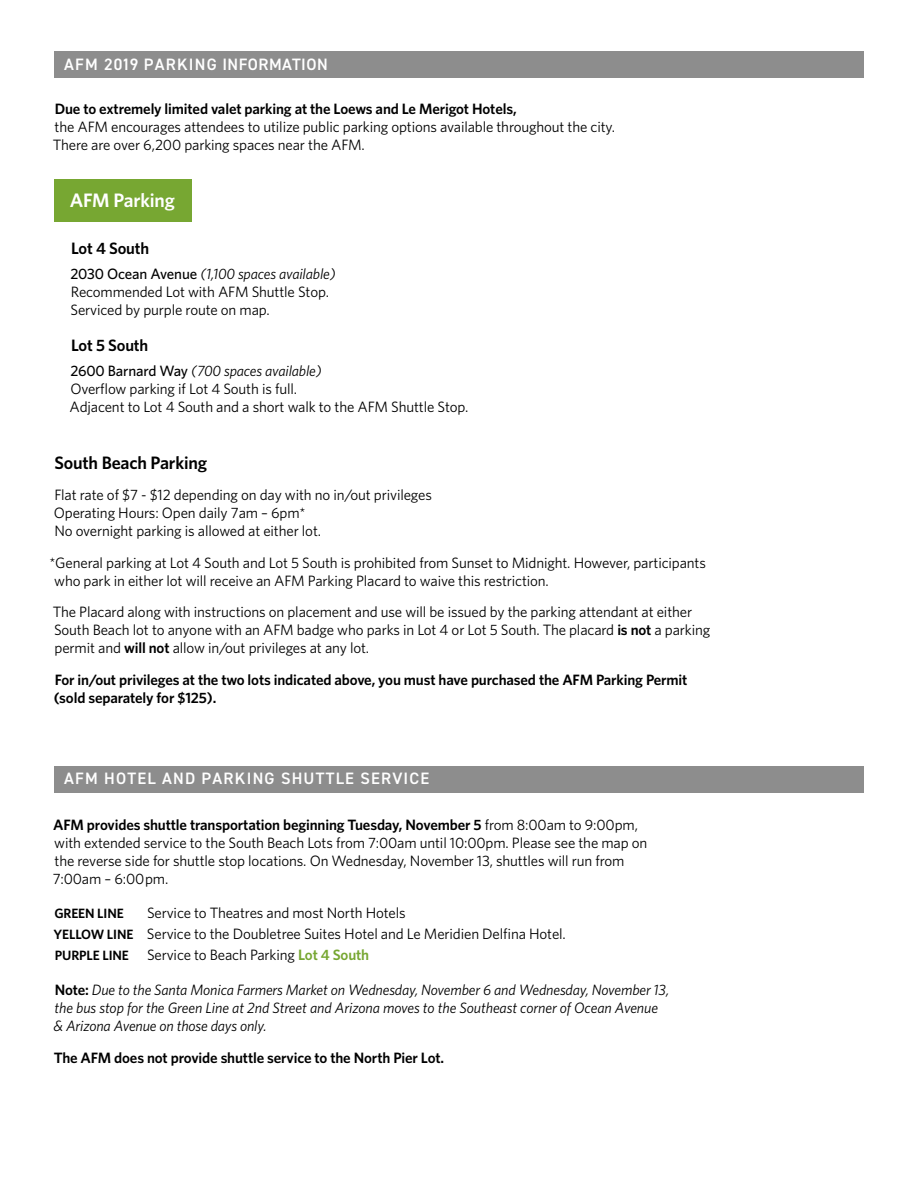
<style>
.page{position:relative;width:918px;height:1188px;background:#fff}
.page>*{position:absolute;margin:0;border:0;box-sizing:border-box;transform-origin:0 0}
.t1{font:600 19.5px "Whitney";letter-spacing:-.01em;color:#fff}
.t2{font:600 18px "Whitney";letter-spacing:-.01em;color:#000}
.t3{font:600 16.5px "DIN2014";letter-spacing:.075em;color:#fff}
.t4{font:600 16.5px "DIN2014";letter-spacing:.03em;color:#fff}
.t5{font:600 16.5px "Whitney";letter-spacing:-.01em;color:#000}
.t6{font:15px/18px "Whitney";letter-spacing:-.01em;color:#000}
.t7{font:600 15px/18px "Whitney";letter-spacing:-.01em;color:#000}
.t8{font:italic 15px/18px "Whitney";letter-spacing:-.01em;color:#000}
.t9{font:600 13.5px "Whitney";letter-spacing:-.01em;color:#000}
.s1{font-weight:500}
.s2{font-style:italic}
.s3{font-weight:600}
.s4{font-weight:600;font-size:13.5px}
.s5{font-weight:600;color:#77a732}
.s6{font-weight:600;font-style:normal}
</style>
<div class="page">
<div style="left:54px;top:51px;width:810px;height:27px;background:#8d8d8d"></div>
<div style="left:54px;top:766px;width:810px;height:27px;background:#8d8d8d"></div>
<div style="left:54px;top:180px;width:137px;height:42px;background:#77a732"></div>
<p class="t4" style="left:64px;top:54px;width:265px">AFM 2019 PARKING INFORMATION</p>
<p class="t7" style="left:55px;top:100px;width:463px">Due to extremely limited valet parking at the Loews and Le Merigot Hotels,</p>
<p class="t6" style="left:53px;top:118px;width:564px">the AFM encourages attendees to utilize public parking options available throughout the city.<br>There are over 6,200 parking spaces near the AFM.</p>
<h1 class="t1" style="left:70px;top:187px;width:106px">AFM Parking</h1>
<p class="t5" style="left:71px;top:238px;width:80px">Lot 4 South</p>
<p class="t6" style="left:70px;top:265px;width:267px"><span class="s1">2030 Ocean Avenue</span> <span class="s2">(1,100 spaces available)<br></span>Recommended Lot with AFM Shuttle Stop.<br>Serviced by purple route on map.</p>
<p class="t5" style="left:71px;top:334px;width:79px">Lot 5 South</p>
<p class="t6" style="left:70px;top:361px;width:400px"><span class="s1">2600 Barnard Way</span> <span class="s2">(700 spaces available)<br></span>Overflow parking if Lot 4 South is full.<br>Adjacent to Lot 4 South and a short walk to the AFM Shuttle Stop.</p>
<p class="t2" style="left:54px;top:451px;width:154px">South Beach Parking</p>
<p class="t6" style="left:54px;top:486px;width:380px">Flat rate of $7 - $12 depending on day with no in/out privileges<br>Operating Hours: Open daily 7am – 6pm*<br>No overnight parking is allowed at either lot.</p>
<p class="t6" style="left:54px;top:553px;width:653px;text-indent:-5px">*General parking at Lot 4 South and Lot 5 South is prohibited from Sunset to Midnight. However, participants who park in either lot will receive an AFM Parking Placard to waive this restriction.</p>
<p class="t6" style="left:53px;top:603px;width:659px">The Placard along with instructions on placement and use will be issued by the parking attendant at either<br>South Beach lot to anyone with an AFM badge who parks in Lot 4 or Lot 5 South. The placard <span class="s3">is not</span> a parking permit and <span class="s3">will not</span> allow in/out privileges at any lot.</p>
<p class="t7" style="left:54px;top:670px;width:635px">For in/out privileges at the two lots indicated above, you must have purchased the AFM Parking Permit (sold separately for $125).</p>
<p class="t3" style="left:64px;top:769px;width:367px">AFM HOTEL AND PARKING SHUTTLE SERVICE</p>
<p class="t6" style="left:53px;top:815px;width:596px"><span class="s3">AFM provides shuttle transportation beginning Tuesday, November 5</span> from 8:00am to 9:00pm, with extended service to the South Beach Lots from 7:00am until 10:00pm. Please see the map on the reverse side for shuttle stop locations. On Wednesday, November 13, shuttles will run from 7:00am – 6:00pm.</p>
<p class="t9" style="left:54px;top:904px;width:71px">GREEN LINE</p>
<p class="t6" style="left:54px;top:902px;width:514px;line-height:21px;text-indent:93px">Service to Theatres and most North Hotels<br><span class="s4">YELLOW LINE</span> Service to the Doubletree Suites Hotel and Le Meridien Delfina Hotel.<br><span class="s4">PURPLE LINE</span> Service to Beach Parking <span class="s5">Lot 4 South</span></p>
<p class="t8" style="left:54px;top:981px;width:617px"><span class="s6">Note:</span> Due to the Santa Monica Farmers Market on Wednesday, November 6 and Wednesday, November 13, the bus stop for the Green Line at 2nd Street and Arizona moves to the Southeast corner of Ocean Avenue &amp; Arizona Avenue on those days only.</p>
<p class="t7" style="left:54px;top:1048px;width:392px">The AFM does not provide shuttle service to the North Pier Lot.</p>
</div>
